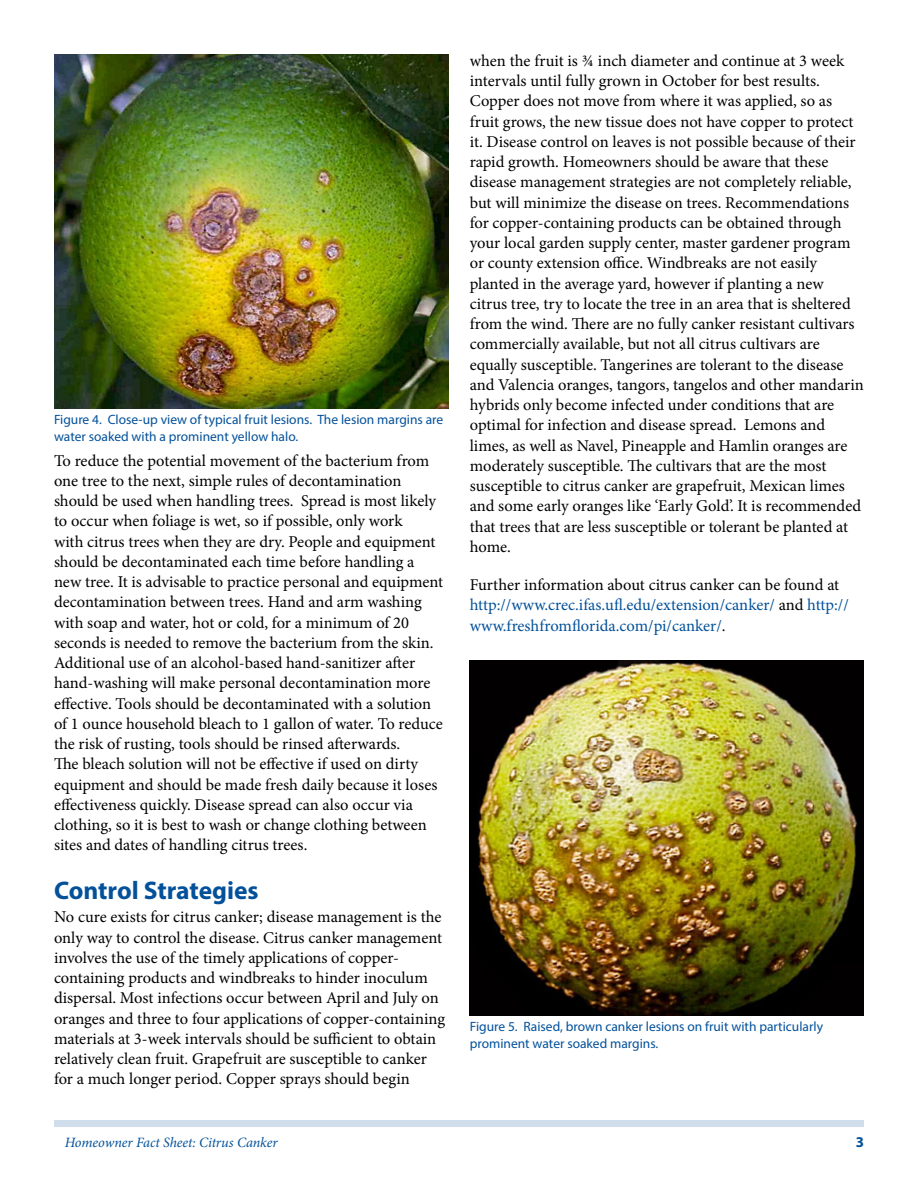
<style>
.page{position:relative;width:918px;height:1188px;background:#fff}
.page>*{position:absolute;margin:0;border:0;box-sizing:border-box;transform-origin:0 0}
.t1{font:700 25.5px "Myriad Pro";color:#03519a}
.t2{font:16.5px/20.2px "Minion Pro";letter-spacing:-.005em;color:#000}
.t3{font:16.5px/20.2px "Minion Pro";color:#03519a}
.t4{font:700 15px "Myriad Pro";color:#03519a}
.t5{font:italic 14.25px "Minion Pro";letter-spacing:-.005em;color:#03519a}
.t6{font:13.5px/16.5px "Myriad Pro";color:#03519a}
.s1{color:#000}
</style>
<div class="page">
<div style="left:54px;top:1120px;width:810px;height:7px;background:#d0ddea"></div>
<img style="left:54px;top:54px;width:394px;height:355px">
<img style="left:470px;top:661px;width:394px;height:355px">
<p class="t6" style="left:54px;top:411px;width:391px">Figure 4. Close-up view of typical fruit lesions. The lesion margins are water soaked with a prominent yellow halo.</p>
<p class="t2" style="left:54px;top:450px;width:391px">To reduce the potential movement of the bacterium from one tree to the next, simple rules of decontamination should be used when handling trees. Spread is most likely to occur when foliage is wet, so if possible, only work<br>with citrus trees when they are dry. People and equipment should be decontaminated each time before handling a new tree. It is advisable to practice personal and equipment decontamination between trees. Hand and arm washing with soap and water, hot or cold, for a minimum of 20 seconds is needed to remove the bacterium from the skin.<br>Additional use of an alcohol-based hand-sanitizer after hand-washing will make personal decontamination more effective. Tools should be decontaminated with a solution of 1 ounce household bleach to 1 gallon of water. To reduce the risk of rusting, tools should be rinsed afterwards.<br>The bleach solution will not be effective if used on dirty equipment and should be made fresh daily because it loses effectiveness quickly. Disease spread can also occur via clothing, so it is best to wash or change clothing between sites and dates of handling citrus trees.</p>
<h1 class="t1" style="left:54px;top:874px;width:206px">Control Strategies</h1>
<p class="t2" style="left:54px;top:907px;width:393px">No cure exists for citrus canker; disease management is the only way to control the disease. Citrus canker management involves the use of the timely applications of copper&shy;containing products and windbreaks to hinder inoculum dispersal. Most infections occur between April and July on oranges and three to four applications of copper-containing materials at 3-week intervals should be sufficient to obtain relatively clean fruit. Grapefruit are susceptible to canker for a much longer period. Copper sprays should begin</p>
<p class="t2" style="left:470px;top:51px;width:395px">when the fruit is ¾ inch diameter and continue at 3 week intervals until fully grown in October for best results.<br>Copper does not move from where it was applied, so as fruit grows, the new tissue does not have copper to protect it. Disease control on leaves is not possible because of their rapid growth. Homeowners should be aware that these disease management strategies are not completely reliable, but will minimize the disease on trees. Recommendations for copper-containing products can be obtained through your local garden supply center, master gardener program or county extension office. Windbreaks are not easily planted in the average yard, however if planting a new citrus tree, try to locate the tree in an area that is sheltered from the wind. There are no fully canker resistant cultivars commercially available, but not all citrus cultivars are equally susceptible. Tangerines are tolerant to the disease and Valencia oranges, tangors, tangelos and other mandarin hybrids only become infected under conditions that are optimal for infection and disease spread. Lemons and limes, as well as Navel, Pineapple and Hamlin oranges are moderately susceptible. The cultivars that are the most susceptible to citrus canker are grapefruit, Mexican limes and some early oranges like ‘Early Gold’. It is recommended that trees that are less susceptible or tolerant be planted at home.</p>
<p class="t3" style="left:470px;top:575px;width:381px"><span class="s1">Further information about citrus canker can be found at </span>http://www.crec.ifas.ufl.edu/extension/canker/ <span class="s1">and</span> http:// www.freshfromflorida.com/pi/canker/<span class="s1">.</span></p>
<p class="t6" style="left:470px;top:1018px;width:355px">Figure 5. Raised, brown canker lesions on fruit with particularly prominent water soaked margins.</p>
<p class="t5" style="left:65px;top:1133px;width:215px">Homeowner Fact Sheet: Citrus Canker</p>
<p class="t4" style="left:856px;top:1133px;width:10px">3</p>
</div>
